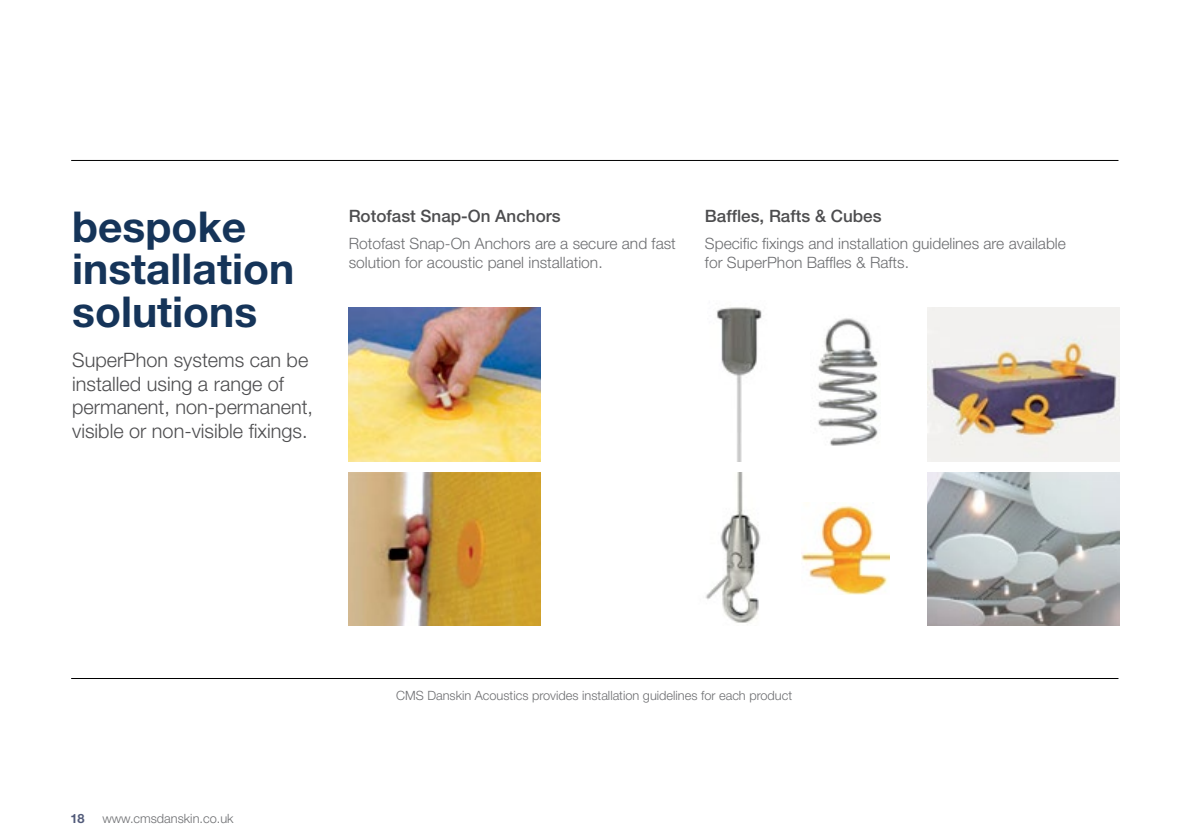
<style>
.page{position:relative;width:1191px;height:840px;background:#fff}
.page>*{position:absolute;margin:0;border:0;box-sizing:border-box;transform-origin:0 0}
.t1{font:700 42.6px/42.6px "Helvetica Neue LT Pro";color:#153459}
.t2{font:300 19.8px/23.8px "Helvetica Neue LT Pro";color:#4d4d4f}
.t3{font:500 17px "Helvetica Neue LT Pro";color:#4d4d4f}
.t4{font:300 15.6px/18.8px "Helvetica Neue LT Pro";color:#6d6e71}
.t5{font:300 12.8px "Helvetica Neue LT Pro";color:#6d6e71}
.t6{font:700 12.8px "Helvetica Neue LT Pro";color:#525b7a}
</style>
<div class="page">
<img style="left:928px;top:307px;width:191px;height:154px">
<img style="left:349px;top:307px;width:192px;height:154px">
<img style="left:349px;top:472px;width:192px;height:153px">
<hr style="left:71px;top:160px;width:1047px;height:1px;background:#000">
<hr style="left:71px;top:677px;width:1047px;height:1px;background:#000">
<img style="left:716px;top:307px;width:46px;height:154px">
<img style="left:705px;top:472px;width:56px;height:151px">
<img style="left:818px;top:318px;width:61px;height:128px">
<img style="left:801px;top:505px;width:88px;height:89px">
<img style="left:927px;top:472px;width:192px;height:153px">
<h1 class="t1" style="left:72px;top:204px;width:223px">bespoke installation solutions</h1>
<p class="t2" style="left:72px;top:347px;width:242px">SuperPhon systems can be installed using a range of permanent, non-permanent, visible or non-visible fixings.</p>
<p class="t3" style="left:349px;top:206px;width:213px">Rotofast Snap-On Anchors</p>
<p class="t4" style="left:349px;top:234px;width:329px">Rotofast Snap-On Anchors are a secure and fast solution for acoustic panel installation.</p>
<p class="t3" style="left:705px;top:206px;width:178px">Baffles, Rafts &amp; Cubes</p>
<p class="t4" style="left:705px;top:234px;width:362px">Specific fixings and installation guidelines are available for SuperPhon Baffles &amp; Rafts.</p>
<p class="t6" style="left:70px;top:810px;width:16px">18</p>
<p class="t5" style="left:102px;top:810px;width:133px">www.cmsdanskin.co.uk</p>
<p class="t5" style="left:396px;top:687px;width:397px">CMS Danskin Acoustics provides installation guidelines for each product</p>
</div>
